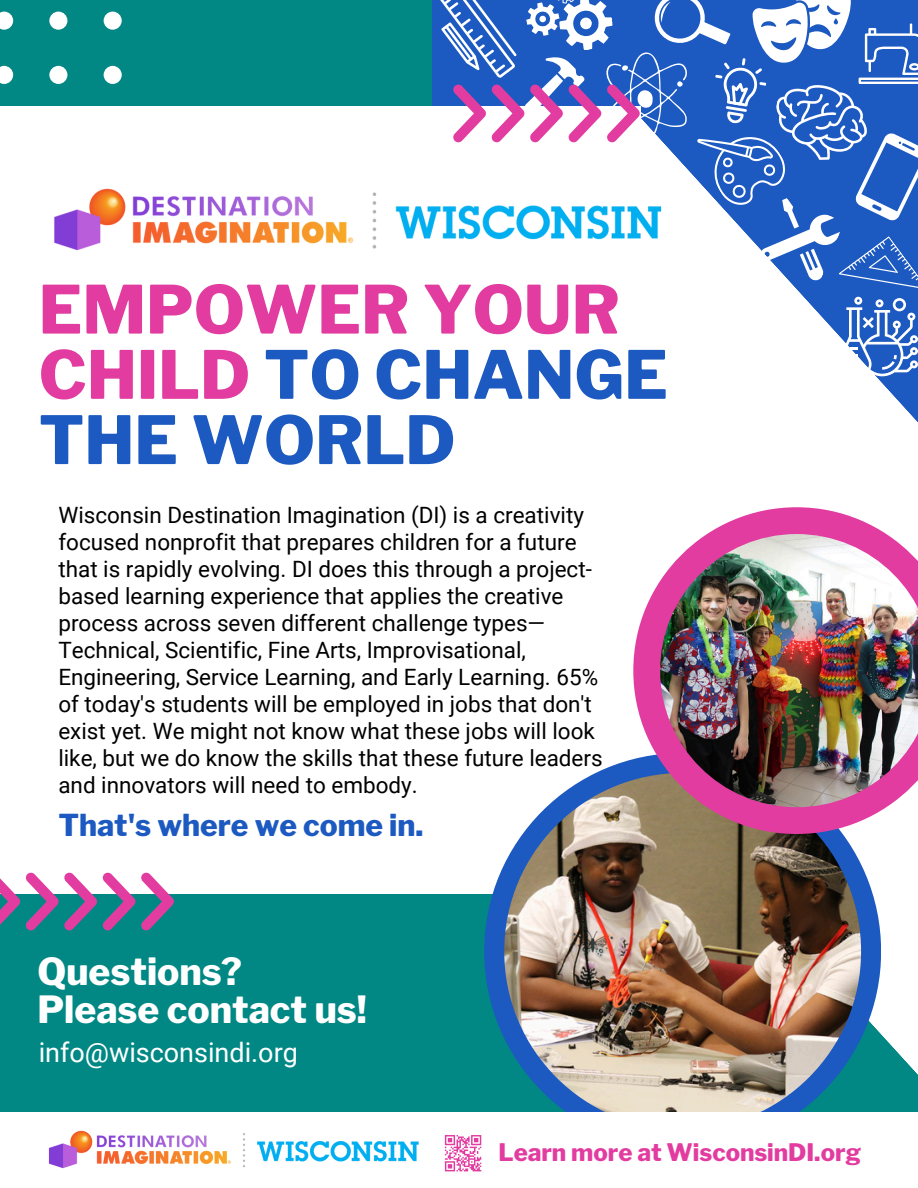
<style>
.page{position:relative;width:918px;height:1188px;background:#018884}
.page>*{position:absolute;margin:0;border:0;box-sizing:border-box;transform-origin:0 0}
.t1{font:800 66px/65.2px "Libre Franklin";color:#e23ca1}
.t2{font:800 37.2px/37.2px "Libre Franklin";color:#fff}
.t3{font:800 30px "Libre Franklin";color:#1c59c0}
.t4{font:27px "Roboto";color:#fff}
.t5{font:800 24px "Libre Franklin";color:#e23ca1}
.t6{font:22.5px/27px "Roboto";color:#000}
.s1{color:#1c59c0}
</style>
<div class="page">
<svg style="left:484px;top:376px;width:434px;height:735px;fill:#fff"></svg>
<div style="left:0;top:106px;width:641px;height:788px;background:#fff"></div>
<div style="left:484px;top:753px;width:397px;height:397px;background:#1c59c0;border-radius:50%"></div>
<img style="left:504px;top:773px;width:357px;height:357px;border-radius:50%">
<svg style="left:633px;top:507px;width:285px;height:327px;background:#db93bb"></svg>
<img style="left:660px;top:534px;width:258px;height:273px">
<svg style="left:0;top:11px;width:122px;height:73px"></svg>
<svg style="left:0;top:872px;width:174px;height:58px"></svg>
<div style="left:0;top:1112px;width:918px;height:76px;background:#fff"></div>
<img style="left:54px;top:188px;width:376px;height:63px">
<svg style="left:430px;top:0;width:488px;height:376px"></svg>
<img style="left:48px;top:1130px;width:371px;height:39px">
<div style="left:442px;top:1132px;width:42px;height:42px;background:linear-gradient(to bottom,#fef8fc,#fef9fc)"></div>
<svg style="left:445px;top:1135px;width:36px;height:36px"></svg>
<p class="t1" style="left:39px;top:277px;width:631px">EMPOWER YOUR<br>CHILD <span class="s1">TO CHANGE<br>THE WORLD</span></p>
<p class="t6" style="left:58px;top:502px;width:546px">Wisconsin Destination Imagination (DI) is a creativity focused nonprofit that prepares children for a future that is rapidly evolving. DI does this through a project&shy;based learning experience that applies the creative process across seven different challenge types— Technical, Scientific, Fine Arts, Improvisational, Engineering, Service Learning, and Early Learning. 65% of today's students will be employed in jobs that don't exist yet. We might not know what these jobs will look like, but we do know the skills that these future leaders and innovators will need to embody.</p>
<p class="t3" style="left:58px;top:807px;width:366px">That's where we come in.</p>
<p class="t2" style="left:37px;top:954px;width:331px">Questions?<br>Please contact us!</p>
<p class="t4" style="left:39px;top:1037px;width:261px">info@wisconsindi.org</p>
<p class="t5" style="left:498px;top:1137px;width:364px">Learn more at WisconsinDI.org</p>
</div>
